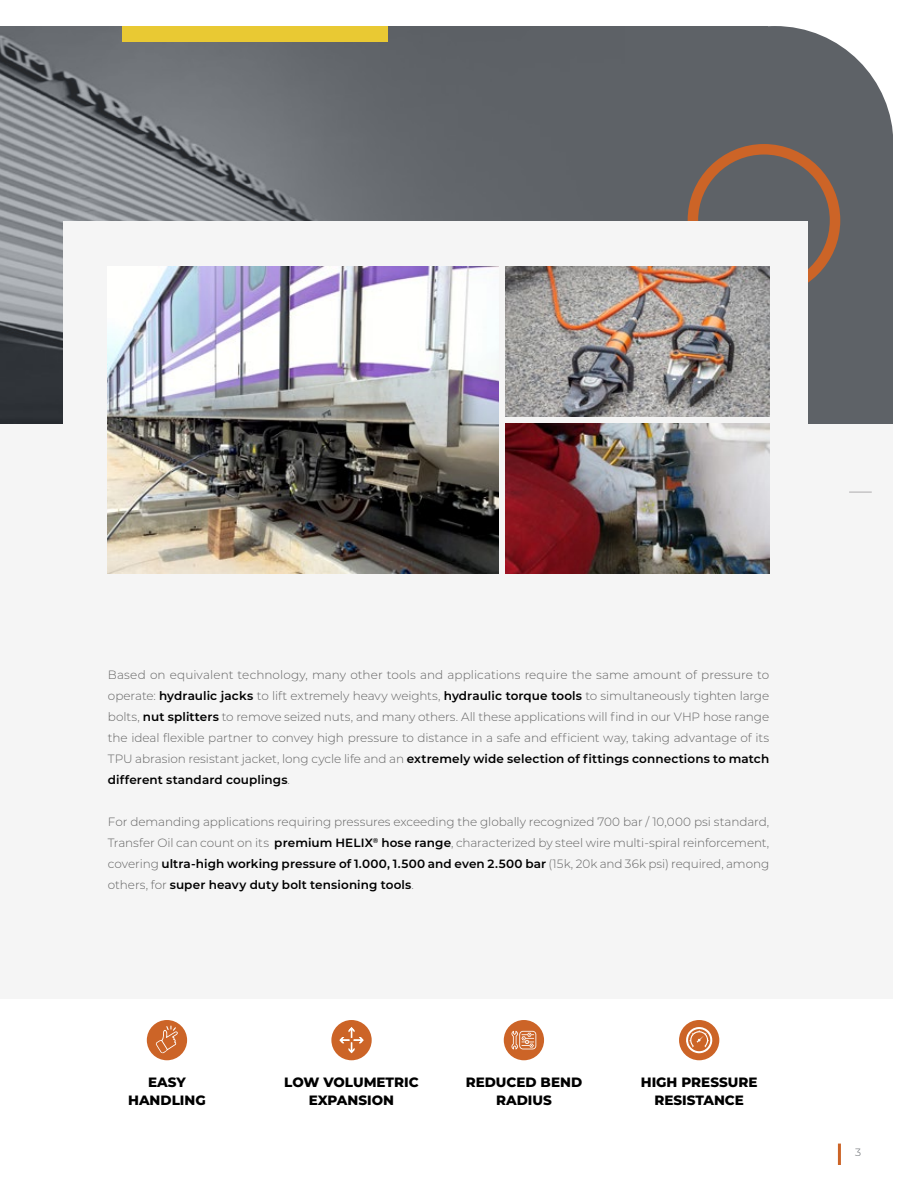
<style>
.page{position:relative;width:919px;height:1191px;background:#fff}
.page>*{position:absolute;margin:0;border:0;box-sizing:border-box;transform-origin:0 0}
.t1{font:800 13.5px/18px "Montserrat";color:#000;text-align:center}
.t2{font:300 12px/21px "Montserrat";letter-spacing:-.01em;color:#636363;text-align:justify}
.t3{font:300 10.5px "Montserrat";color:#5e6267}
.s1{font-weight:600;color:#000}
</style>
<div class="page">
<div style="left:0;top:333px;width:918px;height:666px;background:#f5f5f5"></div>
<div style="left:0;top:0;width:918px;height:423px;background:#5e6267"></div>
<img style="left:0;top:26px;width:397px;height:397px">
<div style="left:687px;top:144px;width:153px;height:153px;border:10px solid #cc6427;border-radius:50%"></div>
<div style="left:63px;top:221px;width:744px;height:203px;background:#f5f5f5"></div>
<div style="left:122px;top:26px;width:266px;height:16px;background:#e9c933"></div>
<svg style="left:768px;top:26px;width:125px;height:122px"></svg>
<div style="left:331px;top:1020px;width:40px;height:40px;background:#cc6427;border-radius:50%"></div>
<div style="left:503px;top:1020px;width:41px;height:40px;background:#cc6427;border-radius:50%"></div>
<svg style="left:511px;top:1030px;width:25px;height:19px"></svg>
<div style="left:679px;top:1020px;width:40px;height:40px;background:#cc6427;border-radius:50%"></div>
<div style="left:147px;top:1020px;width:40px;height:40px;background:#cc6427;border-radius:50%"></div>
<svg style="left:155px;top:1025px;width:23px;height:28px"></svg>
<svg style="left:686px;top:1027px;width:26px;height:26px"></svg>
<svg style="left:339px;top:1027px;width:24px;height:26px"></svg>
<svg style="left:849px;top:492px;width:22px;height:1px"></svg>
<img style="left:108px;top:267px;width:390px;height:306px">
<img style="left:505px;top:267px;width:264px;height:150px">
<img style="left:505px;top:423px;width:264px;height:150px">
<hr style="left:837px;top:1143px;width:3px;height:32px;background:#cc6427">
<div style="left:0;top:0;width:918px;height:26px;background:#fff"></div>
<div style="left:0;top:1165px;width:918px;height:26px;background:#fff"></div>
<div style="left:893px;top:0;width:25px;height:1191px;background:#fff"></div>
<p class="t2" style="left:108px;top:663px;width:662px">Based on equivalent technology, many other tools and applications require the same amount of pressure to operate: <span class="s1">hydraulic jacks</span> to lift extremely heavy weights, <span class="s1">hydraulic torque tools</span> to simultaneously tighten large bolts, <span class="s1">nut splitters</span> to remove seized nuts, and many others. All these applications will find in our VHP hose range the ideal flexible partner to convey high pressure to distance in a safe and efficient way, taking advantage of its TPU abrasion resistant jacket, long cycle life and an <span class="s1">extremely wide selection of fittings connections to match different standard couplings</span>.</p>
<p class="t2" style="left:108px;top:810px;width:662px">For demanding applications requiring pressures exceeding the globally recognized 700 bar / 10,000 psi standard, Transfer Oil can count on its <span class="s1">premium HELIX</span><sup>®</sup> <span class="s1">hose range</span>, characterized by steel wire multi-spiral reinforcement, covering <span class="s1">ultra-high working pressure of 1.000, 1.500 and even 2.500 bar</span> (15k, 20k and 36k psi) required, among others, for <span class="s1">super heavy duty bolt tensioning tools</span>.</p>
<p class="t1" style="left:128px;top:1072px;width:79px">EASY<br>HANDLING</p>
<p class="t1" style="left:284px;top:1072px;width:136px">LOW VOLUMETRIC<br>EXPANSION</p>
<p class="t1" style="left:465px;top:1072px;width:118px">REDUCED BEND<br>RADIUS</p>
<p class="t1" style="left:640px;top:1072px;width:118px">HIGH PRESSURE<br>RESISTANCE</p>
<p class="t3" style="left:855px;top:1145px;width:8px">3</p>
</div>
